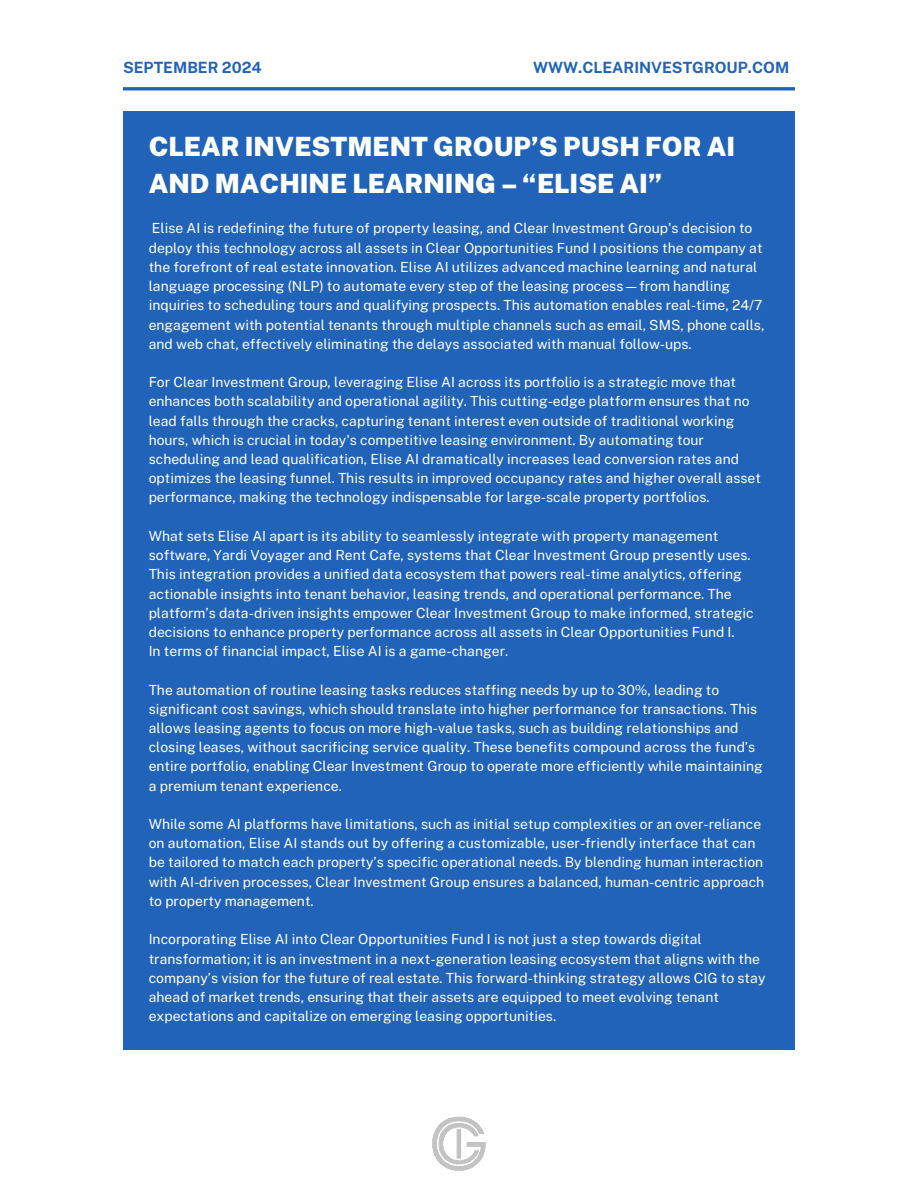
<style>
.page{position:relative;width:918px;height:1188px;background:#fff}
.page>*{position:absolute;margin:0;border:0;box-sizing:border-box;transform-origin:0 0}
.t1{font:900 26.55px/37.2px "Public Sans";color:#fff}
.t2{font:700 15.45px "Public Sans";color:#2163b8}
.t3{font:13.95px/19.2px "Public Sans";color:#fff}
</style>
<div class="page">
<hr style="left:123px;top:87px;width:672px;height:3px;background:#2163b8">
<div style="left:123px;top:111px;width:672px;height:939px;background:#2163b8"></div>
<img style="left:432px;top:1116px;width:54px;height:55px">
<p class="t2" style="left:123px;top:59px;width:140px">SEPTEMBER 2024</p>
<p class="t2" style="left:533px;top:59px;width:258px">WWW.CLEARINVESTGROUP.COM</p>
<p class="t1" style="left:149px;top:128px;width:588px">CLEAR INVESTMENT GROUP’S PUSH FOR AI<br>AND MACHINE LEARNING – “ELISE AI”</p>
<h2 class="t3" style="left:149px;top:219px;width:617px">Elise AI is redefining the future of property leasing, and Clear Investment Group's decision to deploy this technology across all assets in Clear Opportunities Fund I positions the company at the forefront of real estate innovation. Elise AI utilizes advanced machine learning and natural language processing (NLP) to automate every step of the leasing process—from handling inquiries to scheduling tours and qualifying prospects. This automation enables real-time, 24/7 engagement with potential tenants through multiple channels such as email, SMS, phone calls, and web chat, effectively eliminating the delays associated with manual follow-ups.</h2>
<h2 class="t3" style="left:149px;top:373px;width:614px">For Clear Investment Group, leveraging Elise AI across its portfolio is a strategic move that enhances both scalability and operational agility. This cutting-edge platform ensures that no lead falls through the cracks, capturing tenant interest even outside of traditional working hours, which is crucial in today's competitive leasing environment. By automating tour scheduling and lead qualification, Elise AI dramatically increases lead conversion rates and optimizes the leasing funnel. This results in improved occupancy rates and higher overall asset performance, making the technology indispensable for large-scale property portfolios.</h2>
<h1 class="t3" style="left:149px;top:526px;width:607px">What sets Elise AI apart is its ability to seamlessly integrate with property management software, Yardi Voyager and Rent Cafe, systems that Clear Investment Group presently uses.<br>This integration provides a unified data ecosystem that powers real-time analytics, offering actionable insights into tenant behavior, leasing trends, and operational performance. The platform’s data-driven insights empower Clear Investment Group to make informed, strategic decisions to enhance property performance across all assets in Clear Opportunities Fund I.</h1>
<p class="t3" style="left:149px;top:641px;width:361px">In terms of financial impact, Elise AI is a game-changer.</p>
<p class="t3" style="left:149px;top:680px;width:616px">The automation of routine leasing tasks reduces staffing needs by up to 30%, leading to significant cost savings, which should translate into higher performance for transactions. This allows leasing agents to focus on more high-value tasks, such as building relationships and closing leases, without sacrificing service quality. These benefits compound across the fund’s entire portfolio, enabling Clear Investment Group to operate more efficiently while maintaining a premium tenant experience.</p>
<p class="t3" style="left:149px;top:814px;width:617px">While some AI platforms have limitations, such as initial setup complexities or an over-reliance on automation, Elise AI stands out by offering a customizable, user-friendly interface that can be tailored to match each property’s specific operational needs. By blending human interaction with AI-driven processes, Clear Investment Group ensures a balanced, human-centric approach to property management.</p>
<p class="t3" style="left:149px;top:930px;width:618px">Incorporating Elise AI into Clear Opportunities Fund I is not just a step towards digital transformation; it is an investment in a next-generation leasing ecosystem that aligns with the company’s vision for the future of real estate. This forward-thinking strategy allows CIG to stay ahead of market trends, ensuring that their assets are equipped to meet evolving tenant expectations and capitalize on emerging leasing opportunities.</p>
</div>
